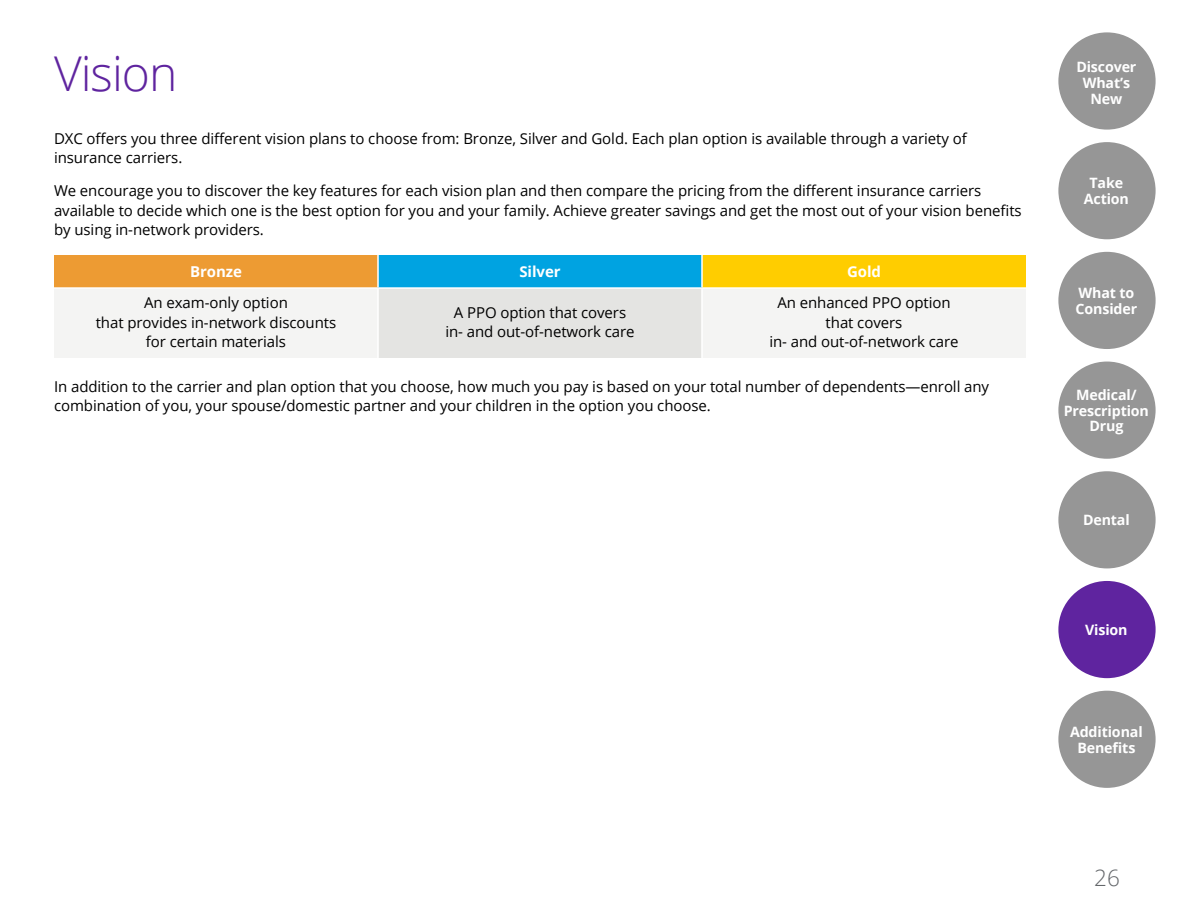
<style>
.page{position:relative;width:1188px;height:918px;background:#fff}
.page>*{position:absolute;margin:0;border:0;box-sizing:border-box;transform-origin:0 0}
.t1{font:300 48px "Open Sans";letter-spacing:-.02em;color:#5f249f}
.t2{font:300 22.5px "Open Sans";color:#63666a}
.t3{font:15px/19.5px "Open Sans";letter-spacing:-.005em;color:#000}
.t4{font:700 15px "Open Sans";letter-spacing:-.005em;color:#fff}
.t5{font:700 14.25px/15.8px "Open Sans";letter-spacing:-.01em;color:#fff;text-align:center}
</style>
<div class="page">
<div style="left:54px;top:255px;width:324px;height:33px;background:#ed9b33"></div>
<div style="left:378px;top:255px;width:324px;height:33px;background:#00a3e1"></div>
<div style="left:702px;top:255px;width:324px;height:33px;background:#ffcd00"></div>
<div style="left:54px;top:289px;width:972px;height:69px;background:#f4f4f3"></div>
<div style="left:378px;top:288px;width:324px;height:70px;background:#e4e4e2"></div>
<hr style="left:377px;top:255px;width:2px;height:32px;background:#fff">
<hr style="left:701px;top:255px;width:2px;height:32px;background:#fff">
<hr style="left:54px;top:287px;width:324px;height:2px;background:#fff">
<hr style="left:378px;top:287px;width:324px;height:2px;background:#fff">
<hr style="left:377px;top:289px;width:2px;height:69px;background:#fff">
<hr style="left:702px;top:287px;width:324px;height:2px;background:#fff">
<hr style="left:701px;top:289px;width:2px;height:69px;background:#fff">
<div style="left:1058px;top:142px;width:98px;height:97px;background:#969696;border-radius:50%"></div>
<div style="left:1058px;top:252px;width:98px;height:97px;background:#969696;border-radius:50%"></div>
<div style="left:1058px;top:362px;width:98px;height:97px;background:#969696;border-radius:50%"></div>
<div style="left:1058px;top:471px;width:98px;height:97px;background:#969696;border-radius:50%"></div>
<div style="left:1058px;top:32px;width:98px;height:98px;background:#969696;border-radius:50%"></div>
<div style="left:1058px;top:581px;width:98px;height:97px;background:#5f249f;border-radius:50%"></div>
<div style="left:1058px;top:691px;width:98px;height:97px;background:#969696;border-radius:50%"></div>
<h1 class="t1" style="left:54px;top:40px;width:125px">Vision</h1>
<p class="t3" style="left:54px;top:128px;width:914px">DXC offers you three different vision plans to choose from: Bronze, Silver and Gold. Each plan option is available through a variety of insurance carriers.</p>
<p class="t3" style="left:54px;top:181px;width:969px">We encourage you to discover the key features for each vision plan and then compare the pricing from the different insurance carriers available to decide which one is the best option for you and your family. Achieve greater savings and get the most out of your vision benefits by using in-network providers.</p>
<p class="t4" style="left:190px;top:261px;width:53px">Bronze</p>
<p class="t4" style="left:519px;top:261px;width:43px">Silver</p>
<p class="t4" style="left:847px;top:261px;width:35px">Gold</p>
<p class="t3" style="left:96px;top:293px;width:242px;text-align:center">An exam-only option<br>that provides in-network discounts for certain materials</p>
<p class="t3" style="left:445px;top:302px;width:191px;text-align:center">A PPO option that covers in- and out-of-network care</p>
<p class="t3" style="left:769px;top:293px;width:191px;text-align:center">An enhanced PPO option that covers<br>in- and out-of-network care</p>
<p class="t3" style="left:54px;top:376px;width:937px">In addition to the carrier and plan option that you choose, how much you pay is based on your total number of dependents—enroll any combination of you, your spouse/domestic partner and your children in the option you choose.</p>
<p class="t5" style="left:1076px;top:59px;width:62px">Discover<br>What’s<br>New</p>
<p class="t5" style="left:1084px;top:175px;width:47px">Take<br>Action</p>
<p class="t5" style="left:1076px;top:285px;width:63px;text-align:left">What to<br>Consider</p>
<p class="t5" style="left:1064px;top:386px;width:87px">Medical/<br>Prescription<br>Drug</p>
<p class="t5" style="left:1083px;top:512px;width:48px">Dental</p>
<p class="t5" style="left:1085px;top:622px;width:44px">Vision</p>
<p class="t5" style="left:1070px;top:723px;width:74px">Additional<br>Benefits</p>
<h2 class="t2" style="left:1094px;top:862px;width:27px">26</h2>
</div>
